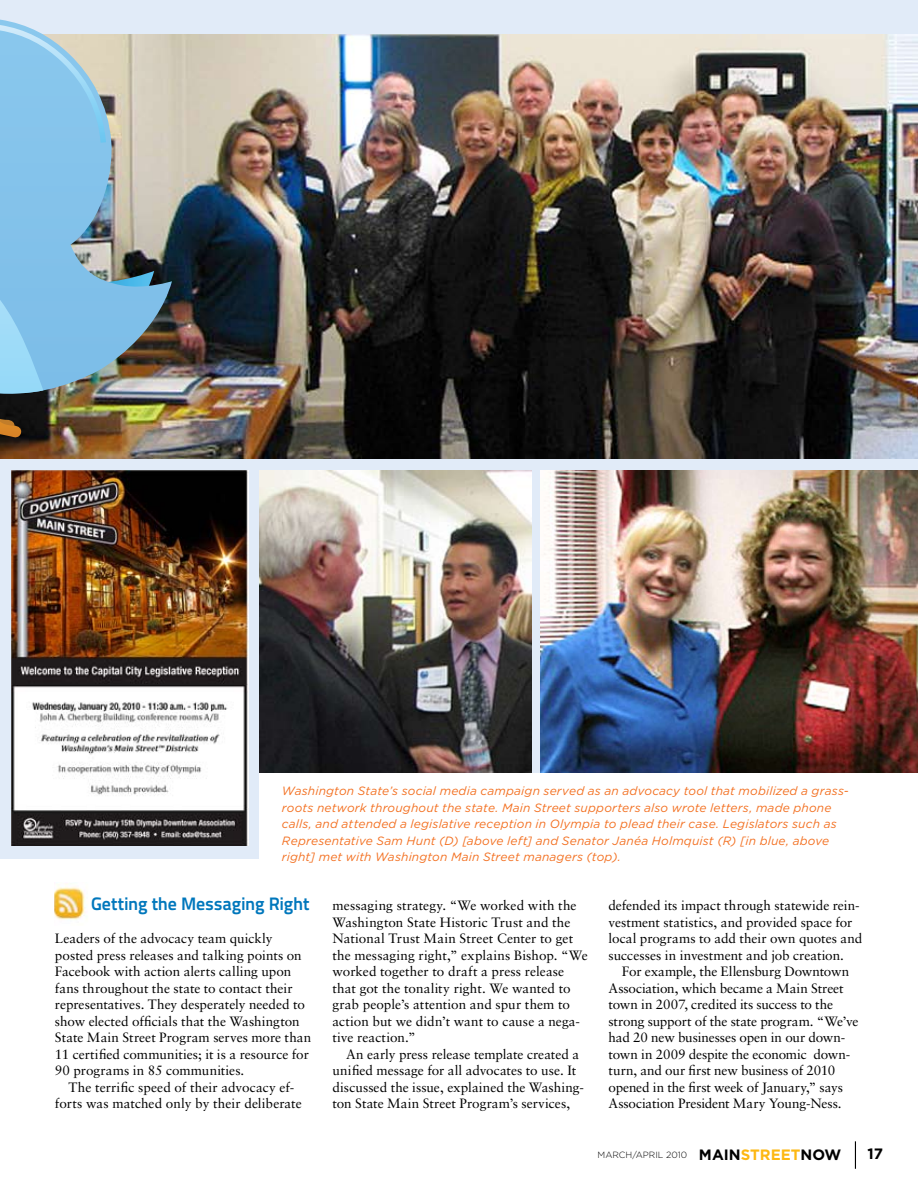
<style>
.page{position:relative;width:918px;height:1188px;background:#fff}
.page>*{position:absolute;margin:0;border:0;box-sizing:border-box;transform-origin:0 0}
.t1{font:18px "Titillium Text 14 L 800 wt";letter-spacing:-.01em;color:#0077bc}
.t2{font:700 15px "Gotham";color:#fdb813}
.t3{font:700 15px "Gotham";color:#000}
.t4{font:13.5px/16.5px "Sabon";color:#000}
.t5{font:italic 12px/16.5px "Gotham";letter-spacing:.01em;color:#f37021}
.t6{font:300 9px "Gotham";color:#000}
.s1{font-weight:700;font-size:15px}
</style>
<div class="page">
<svg style="left:855px;top:1141px;width:1px;height:28px"></svg>
<div style="left:0;top:0;width:918px;height:858px;background:#e1ebf8"></div>
<img style="left:55px;top:884px;width:30px;height:36px">
<img style="left:540px;top:470px;width:378px;height:304px">
<img style="left:0;top:35px;width:918px;height:423px">
<img style="left:259px;top:470px;width:273px;height:304px">
<img style="left:0;top:20px;width:172px;height:374px">
<svg style="left:0;top:25px;width:106px;height:118px;background:#9acae5"></svg>
<svg style="left:0;top:300px;width:43px;height:94px;background:#8dccee"></svg>
<img style="left:0;top:419px;width:94px;height:32px">
<div style="left:259px;top:774px;width:659px;height:103px;background:#fff"></div>
<img style="left:11px;top:470px;width:237px;height:375px">
<p class="t5" style="left:282px;top:783px;width:568px">Washington State’s social media campaign served as an advocacy tool that mobilized a grass&shy;roots network throughout the state. Main Street supporters also wrote letters, made phone calls, and attended a legislative reception in Olympia to plead their case. Legislators such as Representative Sam Hunt (D) [above left] and Senator Janéa Holmquist (R) [in blue, above right] met with Washington Main Street managers (top).</p>
<h1 class="t1" style="left:91px;top:893px;width:220px">Getting the Messaging Right</h1>
<p class="t4" style="left:55px;top:930px;width:258px">Leaders of the advocacy team quickly posted press releases and talking points on Facebook with action alerts calling upon fans throughout the state to contact their representatives. They desperately needed to show elected officials that the Washington State Main Street Program serves more than 11 certified communities; it is a resource for 90 programs in 85 communities.</p>
<p class="t4" style="left:55px;top:1079px;width:248px;text-align:center">The terrific speed of their advocacy ef&shy;forts was matched only by their deliberate</p>
<p class="t4" style="left:333px;top:897px;width:257px">messaging strategy. “We worked with the Washington State Historic Trust and the National Trust Main Street Center to get the messaging right,” explains Bishop. “We worked together to draft a press release that got the tonality right. We wanted to grab people’s attention and spur them to action but we didn’t want to cause a nega&shy;tive reaction.”</p>
<p class="t4" style="left:333px;top:1046px;width:253px;text-indent:14px">An early press release template created a unified message for all advocates to use. It discussed the issue, explained the Washing&shy;ton State Main Street Program’s services,</p>
<p class="t4" style="left:608px;top:897px;width:255px">defended its impact through statewide rein&shy;vestment statistics, and provided space for local programs to add their own quotes and successes in investment and job creation.</p>
<p class="t4" style="left:608px;top:963px;width:252px;text-indent:14px">For example, the Ellensburg Downtown Association, which became a Main Street town in 2007, credited its success to the strong support of the state program. “We’ve had 20 new businesses open in our down&shy;town in 2009 despite the economic down&shy;turn, and our first new business of 2010 opened in the first week of January,” says Association President Mary Young-Ness.</p>
<p class="t6" style="left:598px;top:1150px;width:125px">MARCH/APRIL 2010 <span class="s1">MAIN</span></p>
<p class="t2" style="left:741px;top:1146px;width:21px">STREET</p>
<p class="t3" style="left:801px;top:1146px;width:42px">NOW</p>
<p class="t3" style="left:867px;top:1145px;width:17px">17</p>
</div>
